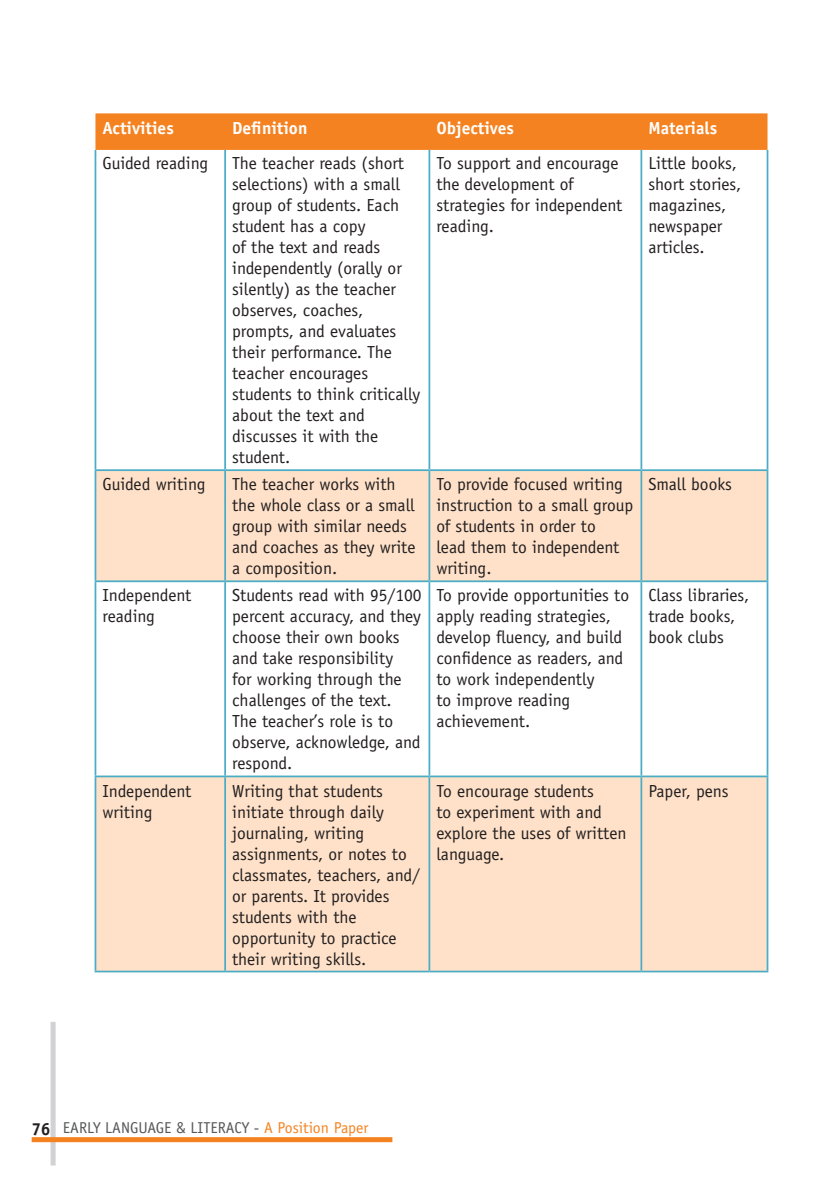
<style>
.page{position:relative;width:835px;height:1197px;background:#fff}
.page>*{position:absolute;margin:0;border:0;box-sizing:border-box;transform-origin:0 0}
.t1{font:17.5px/21px "Officina Sans";color:#231f20}
.t2{font:700 17.5px "Officina Sans";color:#fff}
.t3{font:15.75px "Officina Sans";color:#57585a}
.s1{font-weight:700;font-size:17.5px;color:#231f20}
.s2{color:#f58220}
</style>
<div class="page">
<svg style="left:51px;top:1022px;width:5px;height:144px"></svg>
<svg style="left:32px;top:1137px;width:360px;height:5px;background:#f58526"></svg>
<div style="left:95px;top:113px;width:672px;height:37px;background:#f58220"></div>
<svg style="left:96px;top:471px;width:670px;height:500px;fill:#fee1c8"></svg>
<hr style="left:94px;top:150px;width:2px;height:319px;background:#4bacc6">
<hr style="left:766px;top:150px;width:2px;height:319px;background:#4bacc6">
<hr style="left:94px;top:471px;width:2px;height:109px;background:#4bacc6">
<hr style="left:766px;top:471px;width:2px;height:109px;background:#4bacc6">
<hr style="left:94px;top:582px;width:2px;height:194px;background:#4bacc6">
<hr style="left:766px;top:582px;width:2px;height:194px;background:#4bacc6">
<hr style="left:94px;top:777px;width:2px;height:194px;background:#4bacc6">
<hr style="left:766px;top:777px;width:2px;height:194px;background:#4bacc6">
<hr style="left:94px;top:469px;width:131px;height:2px;background:#4bacc6">
<hr style="left:94px;top:580px;width:131px;height:2px;background:#4bacc6">
<hr style="left:94px;top:776px;width:131px;height:1px;background:#4bacc6">
<hr style="left:94px;top:971px;width:131px;height:1px;background:#4bacc6">
<hr style="left:224px;top:150px;width:2px;height:319px;background:#4bacc6">
<hr style="left:224px;top:471px;width:2px;height:109px;background:#4bacc6">
<hr style="left:224px;top:582px;width:2px;height:194px;background:#4bacc6">
<hr style="left:224px;top:777px;width:2px;height:194px;background:#4bacc6">
<hr style="left:225px;top:469px;width:204px;height:2px;background:#4bacc6">
<hr style="left:225px;top:580px;width:204px;height:2px;background:#4bacc6">
<hr style="left:225px;top:776px;width:204px;height:1px;background:#4bacc6">
<hr style="left:225px;top:971px;width:204px;height:1px;background:#4bacc6">
<hr style="left:428px;top:150px;width:2px;height:319px;background:#4bacc6">
<hr style="left:428px;top:471px;width:2px;height:109px;background:#4bacc6">
<hr style="left:428px;top:582px;width:2px;height:194px;background:#4bacc6">
<hr style="left:428px;top:777px;width:2px;height:194px;background:#4bacc6">
<hr style="left:429px;top:469px;width:212px;height:2px;background:#4bacc6">
<hr style="left:429px;top:580px;width:212px;height:2px;background:#4bacc6">
<hr style="left:429px;top:776px;width:212px;height:1px;background:#4bacc6">
<hr style="left:429px;top:971px;width:212px;height:1px;background:#4bacc6">
<hr style="left:640px;top:150px;width:2px;height:319px;background:#4bacc6">
<hr style="left:640px;top:471px;width:2px;height:109px;background:#4bacc6">
<hr style="left:640px;top:582px;width:2px;height:194px;background:#4bacc6">
<hr style="left:640px;top:777px;width:2px;height:194px;background:#4bacc6">
<hr style="left:641px;top:469px;width:127px;height:2px;background:#4bacc6">
<hr style="left:641px;top:580px;width:127px;height:2px;background:#4bacc6">
<hr style="left:641px;top:776px;width:127px;height:1px;background:#4bacc6">
<hr style="left:641px;top:971px;width:127px;height:1px;background:#4bacc6">
<p class="t2" style="left:102px;top:117px;width:73px">Activities</p>
<p class="t2" style="left:232px;top:117px;width:77px">Definition</p>
<p class="t2" style="left:436px;top:117px;width:79px">Objectives</p>
<p class="t2" style="left:648px;top:117px;width:70px">Materials</p>
<p class="t1" style="left:102px;top:153px;width:107px">Guided reading</p>
<p class="t1" style="left:232px;top:153px;width:190px">The teacher reads (short selections) with a small group of students. Each student has a copy<br>of the text and reads independently (orally or silently) as the teacher observes, coaches, prompts, and evaluates their performance. The teacher encourages students to think critically about the text and discusses it with the student.</p>
<p class="t1" style="left:436px;top:153px;width:187px">To support and encourage the development of strategies for independent reading.</p>
<p class="t1" style="left:648px;top:153px;width:94px">Little books, short stories, magazines, newspaper articles.</p>
<p class="t1" style="left:102px;top:474px;width:105px">Guided writing</p>
<p class="t1" style="left:232px;top:474px;width:185px">The teacher works with the whole class or a small group with similar needs and coaches as they write a composition.</p>
<p class="t1" style="left:436px;top:474px;width:198px">To provide focused writing instruction to a small group of students in order to<br>lead them to independent writing.</p>
<p class="t1" style="left:648px;top:474px;width:85px">Small books</p>
<p class="t1" style="left:102px;top:585px;width:90px">Independent reading</p>
<p class="t1" style="left:232px;top:585px;width:191px">Students read with 95/100 percent accuracy, and they choose their own books and take responsibility<br>for working through the challenges of the text.<br>The teacher’s role is to observe, acknowledge, and respond.</p>
<p class="t1" style="left:436px;top:585px;width:194px">To provide opportunities to apply reading strategies, develop fluency, and build confidence as readers, and to work independently<br>to improve reading achievement.</p>
<p class="t1" style="left:648px;top:585px;width:102px">Class libraries, trade books, book clubs</p>
<p class="t1" style="left:102px;top:780px;width:90px">Independent writing</p>
<p class="t1" style="left:232px;top:780px;width:189px">Writing that students initiate through daily journaling, writing assignments, or notes to classmates, teachers, and/ or parents. It provides students with the opportunity to practice their writing skills.</p>
<p class="t1" style="left:436px;top:780px;width:191px">To encourage students<br>to experiment with and explore the uses of written language.</p>
<p class="t1" style="left:648px;top:780px;width:82px">Paper, pens</p>
<p class="t3" style="left:32px;top:1118px;width:338px"><span class="s1">76</span> EARLY LANGUAGE &amp; LITERACY - <span class="s2">A Position Paper</span></p>
</div>
